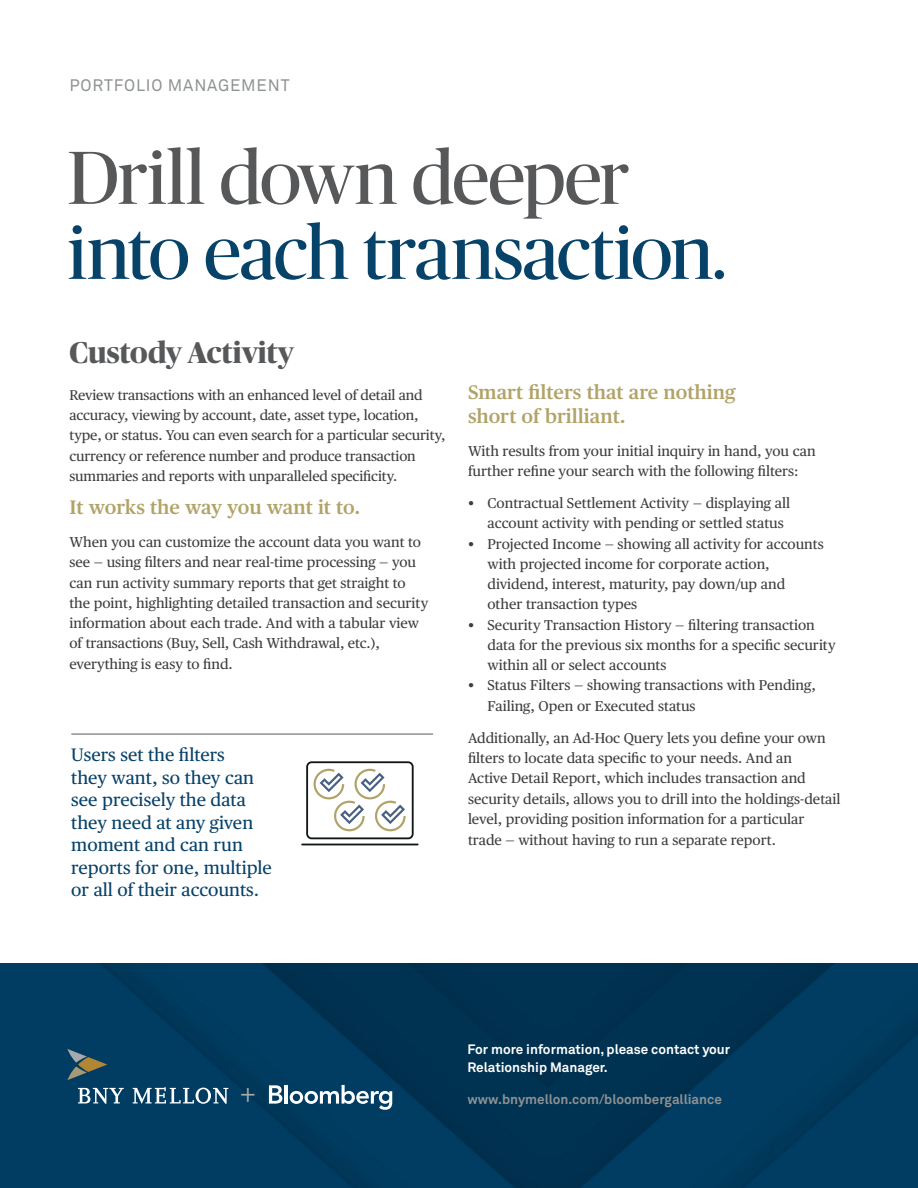
<style>
.page{position:relative;width:918px;height:1188px;background:#fff}
.page>*{position:absolute;margin:0;border:0;box-sizing:border-box;transform-origin:0 0}
.Headlines{font:75px/75px "Publico Banner";letter-spacing:-.01em;color:#074269}
.t1{font:700 30px "Publico Banner";color:#57585a}
.t2{font:24px "Akkurat Pro";color:#a7a9ac}
.t3{font:600 19.5px/24px "Publico Text";color:#b1a368}
.t4{font:18px/22.5px "Publico Text";color:#074269}
.t5{font:16.5px "Akkurat Pro";letter-spacing:.05em;color:#8f9293}
.t6{font:14.25px/20.2px "Publico Text";color:#3e3e3f}
.t7{font:14.1px/20.2px "Publico Text";letter-spacing:-.01em;color:#3e3e3f}
.t8{font:700 13.5px/18px "Akkurat Pro";color:#fff}
.t9{font:700 13.5px "Akkurat Pro";color:#8f9293}
.s1{color:#57585a}
</style>
<div class="page">
<img style="left:0;top:963px;width:918px;height:225px">
<hr style="left:301px;top:844px;width:118px;height:1px;background:#111616">
<svg style="left:306px;top:761px;width:108px;height:78px"></svg>
<hr style="left:71px;top:734px;width:362px;height:1px;background:#57585a">
<svg style="left:269px;top:1085px;width:13px;height:19px"></svg>
<hr style="left:285px;top:1085px;width:3px;height:19px;background:#fff">
<svg style="left:290px;top:1085px;width:102px;height:25px"></svg>
<svg style="left:78px;top:1088px;width:46px;height:16px"></svg>
<svg style="left:133px;top:1087px;width:95px;height:17px"></svg>
<svg style="left:68px;top:1049px;width:39px;height:31px"></svg>
<p class="t5" style="left:69px;top:76px;width:222px">PORTFOLIO MANAGEMENT</p>
<p class="Headlines" style="left:68px;top:136px;width:660px"><span class="s1">Drill down deeper </span>into each transaction.</p>
<p class="t1" style="left:69px;top:331px;width:226px">Custody Activity</p>
<p class="t7" style="left:69px;top:384px;width:378px">Review transactions with an enhanced level of detail and accuracy, viewing by account, date, asset type, location, type, or status. You can even search for a particular security, currency or reference number and produce transaction summaries and reports with unparalleled specificity.</p>
<p class="t3" style="left:69px;top:494px;width:292px">It works the way you want it to.</p>
<p class="t6" style="left:69px;top:531px;width:360px">When you can customize the account data you want to see — using filters and near real-time processing — you can run activity summary reports that get straight to the point, highlighting detailed transaction and security information about each trade. And with a tabular view of transactions (Buy, Sell, Cash Withdrawal, etc.), everything is easy to find.</p>
<p class="t4" style="left:71px;top:742px;width:202px">Users set the filters<br>they want, so they can see precisely the data they need at any given moment and can run reports for one, multiple or all of their accounts.</p>
<p class="t3" style="left:468px;top:379px;width:269px">Smart filters that are nothing short of brilliant.</p>
<p class="t6" style="left:468px;top:440px;width:349px">With results from your initial inquiry in hand, you can further refine your search with the following filters:</p>
<p class="t6" style="left:487px;top:492px;width:304px;text-indent:-19px">• Contractual Settlement Activity — displaying all account activity with pending or settled status</p>
<p class="t6" style="left:487px;top:533px;width:338px;text-indent:-19px">• Projected Income — showing all activity for accounts with projected income for corporate action, dividend, interest, maturity, pay down/up and<br>other transaction types</p>
<p class="t6" style="left:487px;top:614px;width:350px;text-indent:-19px">• Security Transaction History — filtering transaction data for the previous six months for a specific security within all or select accounts</p>
<p class="t6" style="left:487px;top:675px;width:330px;text-indent:-19px">• Status Filters — showing transactions with Pending,<br>Failing, Open or Executed status</p>
<p class="t6" style="left:468px;top:727px;width:374px">Additionally, an Ad-Hoc Query lets you define your own filters to locate data specific to your needs. And an<br>Active Detail Report, which includes transaction and security details, allows you to drill into the holdings-detail level, providing position information for a particular trade — without having to run a separate report.</p>
<p class="t8" style="left:467px;top:1041px;width:264px">For more information, please contact your<br>Relationship Manager.</p>
<p class="t2" style="left:240px;top:1079px;width:18px">+</p>
<p class="t9" style="left:467px;top:1091px;width:256px">www.bnymellon.com/bloombergalliance</p>
</div>
